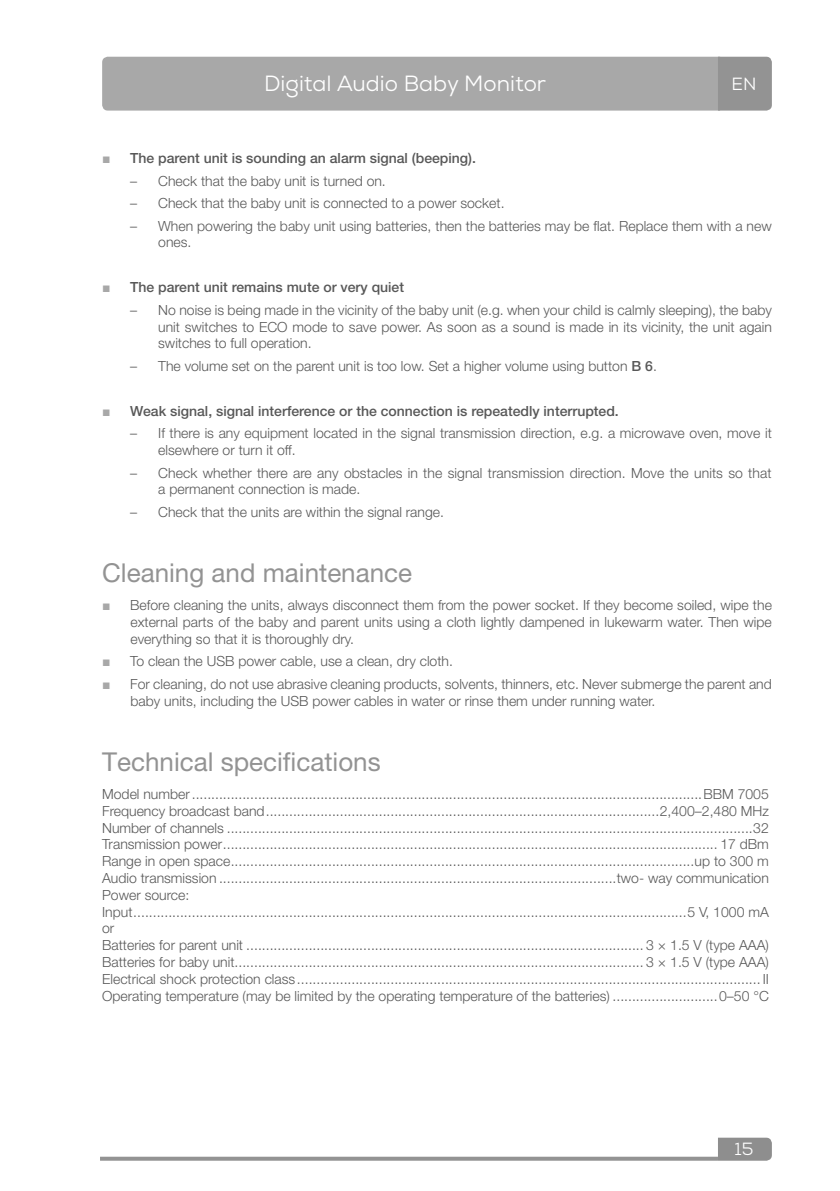
<style>
.page{position:relative;width:840px;height:1191px;background:#fff}
.page>*{position:absolute;margin:0;border:0;box-sizing:border-box;transform-origin:0 0}
.t1{font:26px "Helvetica Neue LT Pro";color:#939393}
.t2{font:22px "Nexa";color:#fff}
.t3{font:17.6px "Nexa";color:#fff}
.t4{font:300 14px/16.8px "Helvetica Neue LT Pro";color:#585858}
.t5{font:500 14px "Helvetica Neue LT Pro";color:#585858}
.s1{font-family:"Arial";font-weight:400;color:#a8a8a8}
.s2{font-weight:500}
</style>
<div class="page">
<svg style="left:102px;top:57px;width:669px;height:54px;background:#a7a7a7"></svg>
<svg style="left:100px;top:1156px;width:617px;height:4px;background:#a6a6a6"></svg>
<svg style="left:717px;top:1137px;width:54px;height:23px"></svg>
<h2 class="t2" style="left:264px;top:70px;width:283px">Digital Audio Baby Monitor</h2>
<p class="t3" style="left:731px;top:73px;width:26px">EN</p>
<p class="t5" style="left:102px;top:150px;width:375px"><span class="s1">■</span> The parent unit is sounding an alarm signal (beeping).</p>
<p class="t4" style="left:130px;top:172px;width:257px">– Check that the baby unit is turned on.</p>
<p class="t4" style="left:130px;top:194px;width:375px">– Check that the baby unit is connected to a power socket.</p>
<p class="t4" style="left:158px;top:217px;width:614px;text-indent:-28px">– When powering the baby unit using batteries, then the batteries may be flat. Replace them with a new ones.</p>
<p class="t5" style="left:102px;top:279px;width:303px"><span class="s1">■</span> The parent unit remains mute or very quiet</p>
<p class="t4" style="left:158px;top:301px;width:615px;text-align:justify;text-indent:-28px">– No noise is being made in the vicinity of the baby unit (e.g. when your child is calmly sleeping), the baby unit switches to ECO mode to save power. As soon as a sound is made in its vicinity, the unit again switches to full operation.</p>
<p class="t4" style="left:130px;top:357px;width:528px">– The volume set on the parent unit is too low. Set a higher volume using button <span class="s2">B 6</span>.</p>
<p class="t5" style="left:102px;top:402px;width:518px"><span class="s1">■</span> Weak signal, signal interference or the connection is repeatedly interrupted.</p>
<p class="t4" style="left:158px;top:424px;width:614px;text-indent:-28px">– If there is any equipment located in the signal transmission direction, e.g. a microwave oven, move it elsewhere or turn it off.</p>
<p class="t4" style="left:158px;top:464px;width:614px;text-indent:-28px">– Check whether there are any obstacles in the signal transmission direction. Move the units so that a permanent connection is made.</p>
<p class="t4" style="left:130px;top:503px;width:315px">– Check that the units are within the signal range.</p>
<h1 class="t1" style="left:102px;top:557px;width:311px">Cleaning and maintenance</h1>
<p class="t4" style="left:130px;top:596px;width:642px;text-align:justify;text-indent:-28px"><span class="s1">■</span> Before cleaning the units, always disconnect them from the power socket. If they become soiled, wipe the external parts of the baby and parent units using a cloth lightly dampened in lukewarm water. Then wipe everything so that it is thoroughly dry.</p>
<p class="t4" style="left:102px;top:652px;width:352px"><span class="s1">■</span> To clean the USB power cable, use a clean, dry cloth.</p>
<p class="t4" style="left:130px;top:675px;width:642px;text-indent:-28px"><span class="s1">■</span> For cleaning, do not use abrasive cleaning products, solvents, thinners, etc. Never submerge the parent and baby units, including the USB power cables in water or rinse them under running water.</p>
<h1 class="t1" style="left:102px;top:746px;width:280px">Technical specifications</h1>
<p class="t4" style="left:102px;top:785px;width:668px">Model number...................................................................................................................................BBM 7005<br>Frequency broadcast band.....................................................................................................2,400–2,480 MHz Number of channels .......................................................................................................................................32<br>Transmission power............................................................................................................................... 17 dBm Range in open space.......................................................................................................................up to 300 m Audio transmission ......................................................................................................two- way communication Power source:<br>Input..............................................................................................................................................5 V, 1000 mA or<br>Batteries for parent unit ...................................................................................................... 3 × 1.5 V (type AAA)<br>Batteries for baby unit......................................................................................................... 3 × 1.5 V (type AAA)<br>Electrical shock protection class....................................................................................................................... II Operating temperature (may be limited by the operating temperature of the batteries) ...........................0–50 °C</p>
<p class="t3" style="left:734px;top:1138px;width:20px">15</p>
</div>
